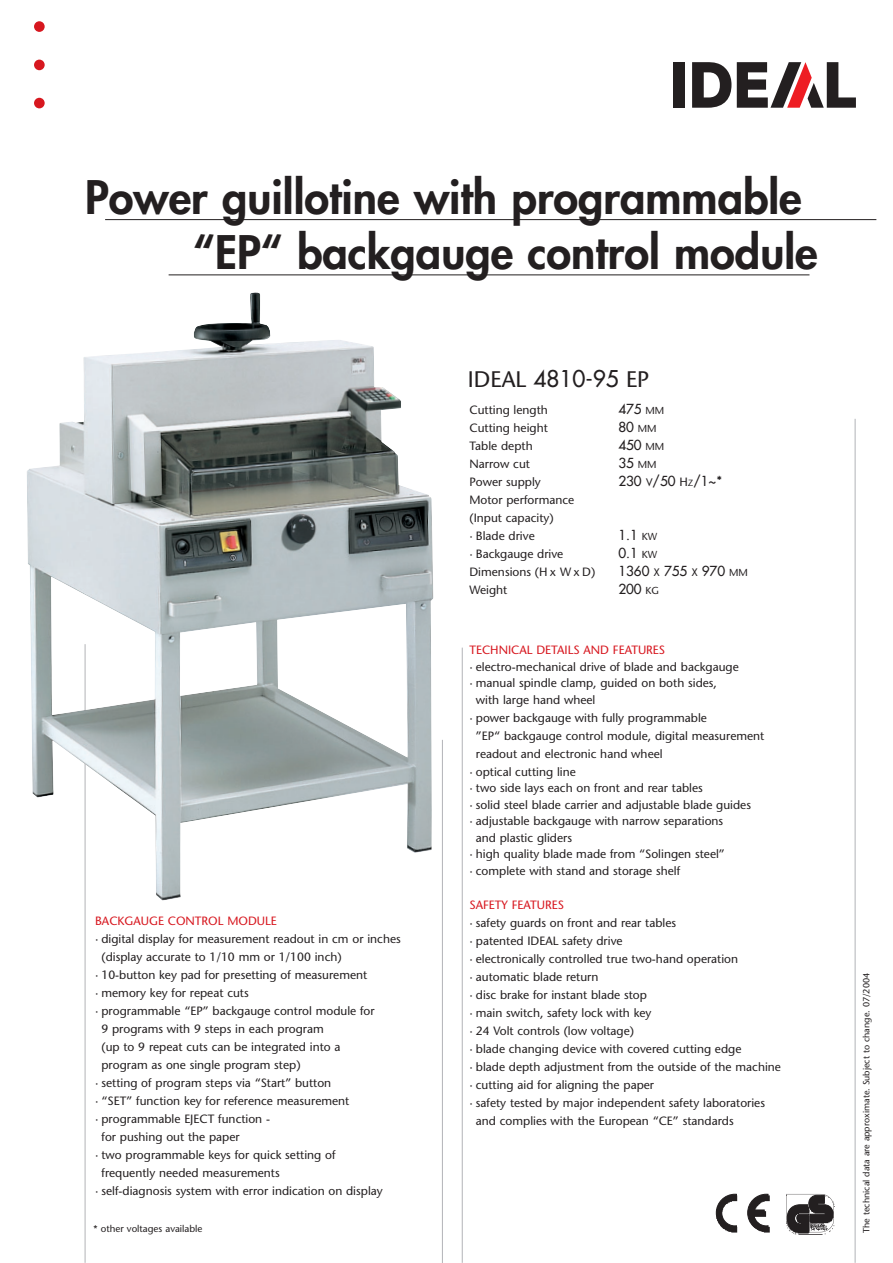
<style>
.page{position:relative;width:893px;height:1263px;background:#fff}
.page>*{position:absolute;margin:0;border:0;box-sizing:border-box;transform-origin:0 0}
.t1{font:800 45px/55.5px "Futura";color:#231f20}
.t2{font:22.5px "Stone Sans";color:#231f20}
.t3{font:13.5px "Futura";color:#231f20}
.t4{font:12px/18px "Stone Sans";color:#231f20}
.t5{font:12px "Stone Sans";color:#d7171f}
.t6{font:9.75px "Stone Sans";color:#231f20}
.t7{font:9px "Stone Sans";color:#231f20}
.s1{font-family:"Futura"}
.s2{font-family:"Stone Sans";font-size:10.2px}
.s3{font-size:10.2px}
.s4{font-family:"Stone Sans";font-size:12px}
.s5{font-family:"Stone Sans";font-size:9px}
</style>
<div class="page">
<svg style="left:786px;top:1194px;width:42px;height:2px"></svg>
<div style="left:34px;top:21px;width:11px;height:11px;background:#d7171f;border-radius:50%"></div>
<div style="left:34px;top:60px;width:11px;height:10px;background:#d7171f;border-radius:50%"></div>
<div style="left:34px;top:98px;width:11px;height:10px;background:#d7171f;border-radius:50%"></div>
<div style="left:673px;top:62px;width:11px;height:46px;background:#231f20"></div>
<svg style="left:692px;top:62px;width:163px;height:46px"></svg>
<hr style="left:462px;top:648px;width:1px;height:615px;background:#b2b3b7">
<hr style="left:442px;top:740px;width:1px;height:523px;background:#b2b3b7">
<hr style="left:85px;top:644px;width:1px;height:619px;background:#b2b3b7">
<hr style="left:854px;top:419px;width:1px;height:844px;background:#b2b3b7">
<hr style="left:169px;top:275px;width:640px;height:1px;background:#231f20">
<hr style="left:105px;top:219px;width:771px;height:1px;background:#231f20">
<img style="left:27px;top:293px;width:406px;height:608px">
<img style="left:715px;top:1194px;width:55px;height:39px">
<img style="left:786px;top:1196px;width:48px;height:38px">
<h1 class="t1" style="left:193px;top:173px;width:626px;text-indent:-108px">Power guillotine with programmable “EP“ backgauge control module</h1>
<h2 class="t2" style="left:468px;top:371px;width:183px">IDEAL <span class="s1">4810-95</span> EP</h2>
<p class="t4" style="left:469px;top:402px;width:80px">Cutting length</p>
<p class="t3" style="left:618px;top:403px;width:47px">475 <span class="s2">MM</span></p>
<p class="t4" style="left:469px;top:420px;width:80px">Cutting height</p>
<p class="t3" style="left:618px;top:421px;width:40px">80 <span class="s2">MM</span></p>
<p class="t4" style="left:469px;top:438px;width:65px">Table depth</p>
<p class="t3" style="left:618px;top:439px;width:47px">450 <span class="s2">MM</span></p>
<p class="t4" style="left:469px;top:456px;width:62px">Narrow cut</p>
<p class="t3" style="left:618px;top:457px;width:40px">35 <span class="s2">MM</span></p>
<p class="t4" style="left:469px;top:474px;width:73px">Power supply</p>
<p class="t3" style="left:618px;top:475px;width:105px">230 <span class="s3">V</span>/50 <span class="s4">H</span><span class="s5">Z</span>/1~*</p>
<p class="t4" style="left:469px;top:492px;width:106px">Motor performance (Input capacity)<br>· Blade drive</p>
<p class="t3" style="left:618px;top:529px;width:40px">1.1 <span class="s2">KW</span></p>
<p class="t5" style="left:95px;top:916px;width:183px">BACKGAUGE CONTROL MODULE</p>
<p class="t4" style="left:95px;top:931px;width:307px">· digital display for measurement readout in cm or inches</p>
<p class="t4" style="left:101px;top:949px;width:242px">(display accurate to 1/10 mm or 1/100 inch)</p>
<p class="t4" style="left:95px;top:967px;width:274px">· 10-button key pad for presetting of measurement</p>
<p class="t4" style="left:95px;top:985px;width:155px">· memory key for repeat cuts</p>
<p class="t4" style="left:95px;top:1003px;width:281px">· programmable “EP” backgauge control module for</p>
<p class="t4" style="left:101px;top:1021px;width:224px">9 programs with 9 steps in each program</p>
<p class="t4" style="left:101px;top:1039px;width:240px">(up to 9 repeat cuts can be integrated into a</p>
<p class="t4" style="left:101px;top:1057px;width:200px">program as one single program step)</p>
<p class="t4" style="left:95px;top:1075px;width:238px">· setting of program steps via “Start” button</p>
<p class="t4" style="left:95px;top:1093px;width:256px">· “SET” function key for reference measurement</p>
<p class="t4" style="left:95px;top:1111px;width:176px">· programmable EJECT function -</p>
<p class="t4" style="left:101px;top:1129px;width:140px">for pushing out the paper</p>
<p class="t4" style="left:95px;top:1147px;width:242px">· two programmable keys for quick setting of</p>
<p class="t4" style="left:101px;top:1165px;width:180px">frequently needed measurements</p>
<p class="t4" style="left:95px;top:1183px;width:289px">· self-diagnosis system with error indication on display</p>
<p class="t6" style="left:94px;top:1225px;width:110px">* other voltages available</p>
<p class="t4" style="left:469px;top:546px;width:95px">· Backgauge drive</p>
<p class="t3" style="left:618px;top:547px;width:40px">0.1 <span class="s2">KW</span></p>
<p class="t4" style="left:469px;top:564px;width:127px">Dimensions (H x W x D)</p>
<p class="t3" style="left:618px;top:565px;width:131px">1360 <span class="s3">X</span> 755 <span class="s3">X</span> 970 <span class="s2">MM</span></p>
<p class="t4" style="left:469px;top:582px;width:39px">Weight</p>
<p class="t3" style="left:618px;top:583px;width:42px">200 <span class="s2">KG</span></p>
<p class="t5" style="left:469px;top:646px;width:197px">TECHNICAL DETAILS AND FEATURES</p>
<p class="t4" style="left:469px;top:659px;width:271px">· electro-mechanical drive of blade and backgauge</p>
<p class="t4" style="left:469px;top:676px;width:249px">· manual spindle clamp, guided on both sides,</p>
<p class="t4" style="left:476px;top:692px;width:121px">with large hand wheel</p>
<p class="t4" style="left:469px;top:710px;width:239px">· power backgauge with fully programmable</p>
<p class="t4" style="left:476px;top:728px;width:290px">”EP“ backgauge control module, digital measurement</p>
<p class="t4" style="left:476px;top:746px;width:188px">readout and electronic hand wheel</p>
<p class="t4" style="left:469px;top:764px;width:108px">· optical cutting line</p>
<p class="t4" style="left:469px;top:781px;width:235px">· two side lays each on front and rear tables</p>
<p class="t4" style="left:469px;top:797px;width:283px">· solid steel blade carrier and adjustable blade guides</p>
<p class="t4" style="left:469px;top:814px;width:255px">· adjustable backgauge with narrow separations</p>
<p class="t4" style="left:476px;top:830px;width:98px">and plastic gliders</p>
<p class="t4" style="left:469px;top:847px;width:257px">· high quality blade made from “Solingen steel”</p>
<p class="t4" style="left:469px;top:863px;width:212px">· complete with stand and storage shelf</p>
<p class="t5" style="left:469px;top:901px;width:96px">SAFETY FEATURES</p>
<p class="t4" style="left:469px;top:916px;width:208px">· safety guards on front and rear tables</p>
<p class="t4" style="left:469px;top:934px;width:155px">· patented IDEAL safety drive</p>
<p class="t4" style="left:469px;top:952px;width:270px">· electronically controlled true two-hand operation</p>
<p class="t4" style="left:469px;top:970px;width:130px">· automatic blade return</p>
<p class="t4" style="left:469px;top:988px;width:179px">· disc brake for instant blade stop</p>
<p class="t4" style="left:469px;top:1006px;width:183px">· main switch, safety lock with key</p>
<p class="t4" style="left:469px;top:1024px;width:166px">· 24 Volt controls (low voltage)</p>
<p class="t4" style="left:469px;top:1042px;width:273px">· blade changing device with covered cutting edge</p>
<p class="t4" style="left:469px;top:1060px;width:313px">· blade depth adjustment from the outside of the machine</p>
<p class="t4" style="left:469px;top:1078px;width:186px">· cutting aid for aligning the paper</p>
<p class="t4" style="left:469px;top:1096px;width:297px">· safety tested by major independent safety laboratories</p>
<p class="t4" style="left:476px;top:1114px;width:259px">and complies with the European “CE” standards</p>
<p class="t7" style="left:863px;top:1233px;width:261px;rotate:-90deg">The technical data are approximate. Subject to change. 07/2004</p>
</div>
